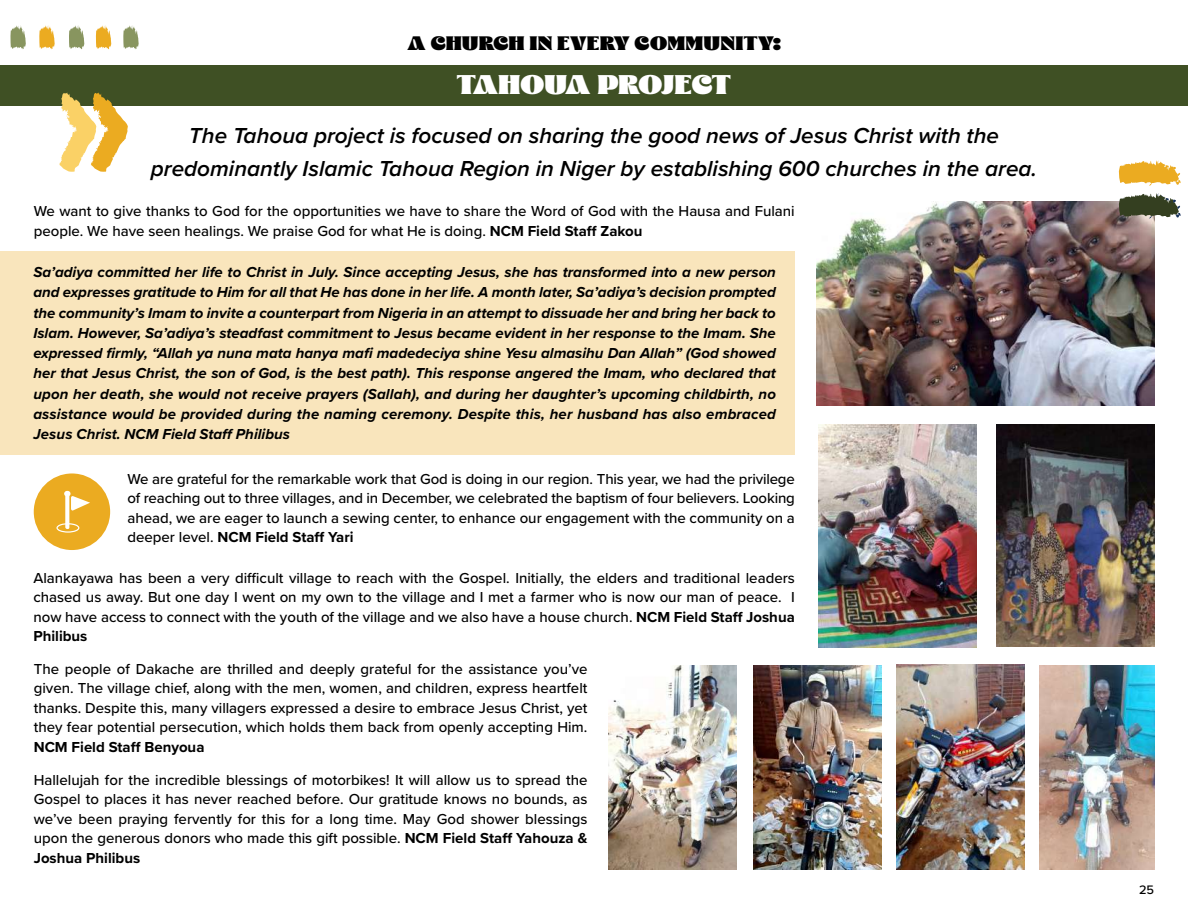
<style>
.page{position:relative;width:1188px;height:918px;background:#fff}
.page>*{position:absolute;margin:0;border:0;box-sizing:border-box;transform-origin:0 0}
.t1{font:27px "Glodok Display";letter-spacing:-.015em;color:#fff}
.t2{font:italic 600 22.5px/33px "Proxima Nova";color:#000;text-align:center}
.t3{font:19.5px "Glodok Display";letter-spacing:.005em;color:#000}
.t4{font:500 15px/19.5px "Proxima Nova";color:#000;text-align:justify}
.t5{font:italic 700 15px/20.2px "Proxima Nova";color:#000;text-align:justify}
.t6{font:700 15px "Proxima Nova";color:#000}
.t7{font:500 12.75px "Proxima Nova";color:#000}
.s1{font-weight:700}
</style>
<div class="page">
<div style="left:0;top:65px;width:1188px;height:41px;background:#3f5024"></div>
<div style="left:0;top:251px;width:795px;height:204px;background:#f9e5bc"></div>
<img style="left:816px;top:201px;width:338px;height:204px">
<img style="left:609px;top:666px;width:128px;height:203px">
<img style="left:754px;top:666px;width:128px;height:203px">
<img style="left:897px;top:664px;width:128px;height:205px">
<img style="left:997px;top:424px;width:157px;height:222px">
<div style="left:34px;top:473px;width:76px;height:77px;background:#ebab21;border-radius:50%"></div>
<svg style="left:56px;top:491px;width:34px;height:42px"></svg>
<img style="left:1040px;top:666px;width:114px;height:203px">
<svg style="left:1119px;top:160px;width:62px;height:59px"></svg>
<svg style="left:10px;top:25px;width:16px;height:24px"></svg>
<svg style="left:123px;top:25px;width:16px;height:25px"></svg>
<svg style="left:96px;top:25px;width:15px;height:25px"></svg>
<svg style="left:39px;top:25px;width:16px;height:25px"></svg>
<svg style="left:69px;top:25px;width:15px;height:25px"></svg>
<svg style="left:59px;top:92px;width:69px;height:80px"></svg>
<img style="left:819px;top:424px;width:157px;height:223px">
<h3 class="t3" style="left:407px;top:31px;width:375px">A CHURCH IN EVERY COMMUNITY:</h3>
<h1 class="t1" style="left:457px;top:67px;width:276px">TAHOUA PROJECT</h1>
<h2 class="t2" style="left:151px;top:118px;width:888px">The Tahoua project is focused on sharing the good news of Jesus Christ with the predominantly Islamic Tahoua Region in Niger by establishing 600 churches in the area.</h2>
<p class="t4" style="left:34px;top:201px;width:763px">We want to give thanks to God for the opportunities we have to share the Word of God with the Hausa and Fulani people. We have seen healings. We praise God for what He is doing. <span class="s1">NCM Field Staff Zakou</span></p>
<p class="t5" style="left:33px;top:262px;width:744px">Sa’adiya committed her life to Christ in July. Since accepting Jesus, she has transformed into a new person and expresses gratitude to Him for all that He has done in her life. A month later, Sa’adiya’s decision prompted the community’s Imam to invite a counterpart from Nigeria in an attempt to dissuade her and bring her back to Islam. However, Sa’adiya’s steadfast commitment to Jesus became evident in her response to the Imam. She expressed firmly, “Allah ya nuna mata hanya mafi madedeciya shine Yesu almasihu Dan Allah” (God showed her that Jesus Christ, the son of God, is the best path). This response angered the Imam, who declared that upon her death, she would not receive prayers (Sallah), and during her daughter’s upcoming childbirth, no assistance would be provided during the naming ceremony. Despite this, her husband has also embraced Jesus Christ. NCM Field Staff Philibus</p>
<p class="t4" style="left:127px;top:469px;width:669px">We are grateful for the remarkable work that God is doing in our region. This year, we had the privilege of reaching out to three villages, and in December, we celebrated the baptism of four believers. Looking ahead, we are eager to launch a sewing center, to enhance our engagement with the community on a deeper level. <span class="s1">NCM Field Staff Yari</span></p>
<p class="t4" style="left:33px;top:567px;width:763px">Alankayawa has been a very difficult village to reach with the Gospel. Initially, the elders and traditional leaders chased us away. But one day I went on my own to the village and I met a farmer who is now our man of peace. I now have access to connect with the youth of the village and we also have a house church. <span class="s1">NCM Field Staff Joshua Philibus</span></p>
<p class="t4" style="left:34px;top:658px;width:555px">The people of Dakache are thrilled and deeply grateful for the assistance you’ve given. The village chief, along with the men, women, and children, express heartfelt thanks. Despite this, many villagers expressed a desire to embrace Jesus Christ, yet they fear potential persecution, which holds them back from openly accepting Him.</p>
<p class="t6" style="left:34px;top:735px;width:172px">NCM Field Staff Benyoua</p>
<p class="t4" style="left:34px;top:769px;width:555px">Hallelujah for the incredible blessings of motorbikes! It will allow us to spread the Gospel to places it has never reached before. Our gratitude knows no bounds, as we’ve been praying fervently for this for a long time. May God shower blessings upon the generous donors who made this gift possible. <span class="s1">NCM Field Staff Yahouza &amp; Joshua Philibus</span></p>
<p class="t7" style="left:1139px;top:881px;width:17px">25</p>
</div>
